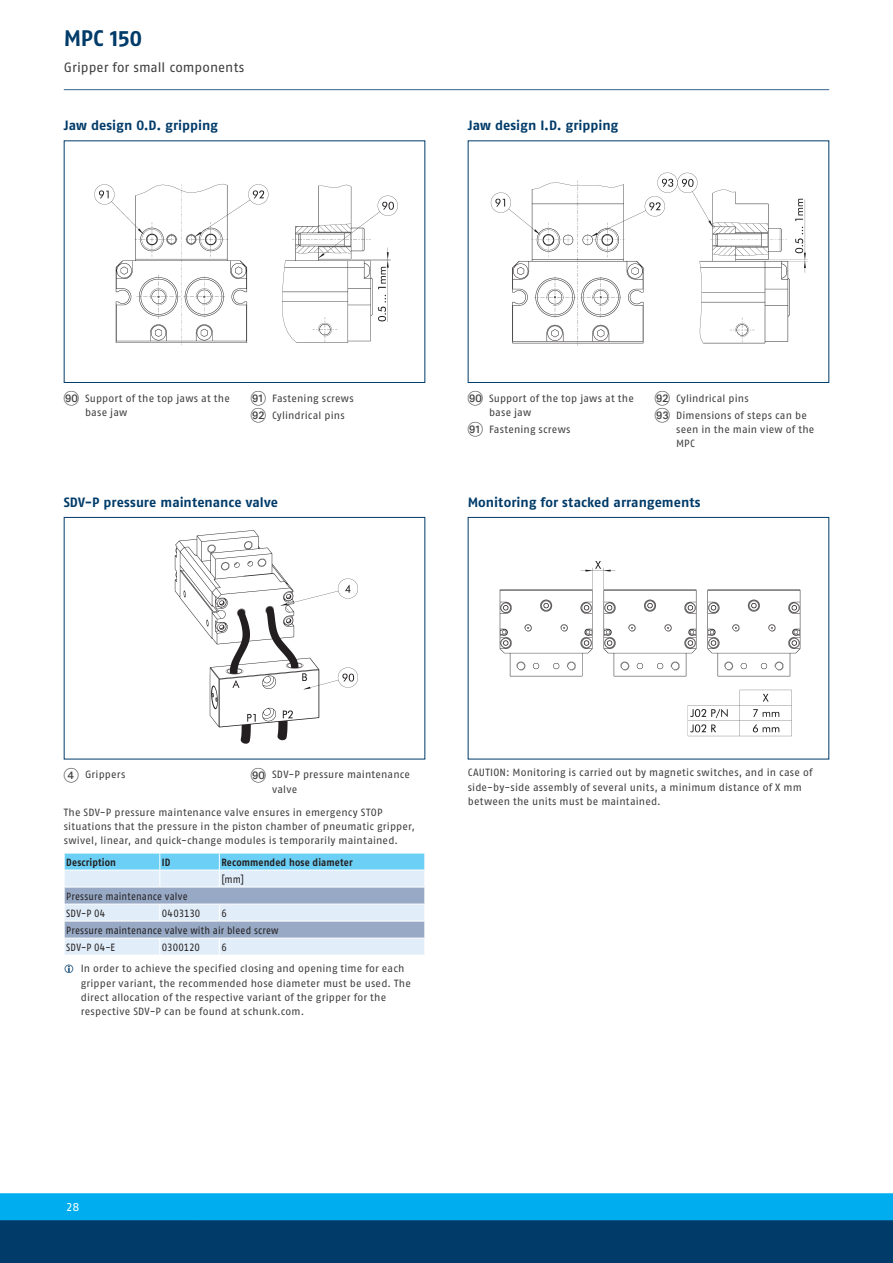
<style>
.page{position:relative;width:893px;height:1263px;background:#fff}
.page>*{position:absolute;margin:0;border:0;box-sizing:border-box;transform-origin:0 0}
.t1{font:700 22.5px "SCHUNK Fago Pro";color:#003b69}
.t2{font:700 13.5px "SCHUNK Fago Pro";color:#003b69}
.t3{font:13.5px "SCHUNK Fago Pro";color:#3e3e3f}
.t4{font:12px "SCHUNK Fago Pro";color:#fff}
.t5{font:10.5px/14.2px "SCHUNK Fago Pro";letter-spacing:.015em;color:#3e3e3f}
.t6{font:10.5px/17px "SCHUNK Fago Pro";letter-spacing:.015em;color:#231f20;scale:.9 1}
.t7{font:700 10.5px "SCHUNK Fago Pro";letter-spacing:.01em;color:#231f20;scale:.9 1}
.t8{font:10.5px "SCHUNK Fago Pro";letter-spacing:-.005em;color:#231f20;scale:.9 1}
.s1{font-family:"Deco Numbers LH Circle";font-size:15px}
</style>
<div class="page">
<div style="left:0;top:1202px;width:893px;height:61px;background:#003b69"></div>
<div style="left:0;top:1193px;width:893px;height:27px;background:#00aeef"></div>
<hr style="left:64px;top:89px;width:765px;height:1px;background:#35628d">
<div style="left:64px;top:140px;width:361px;height:243px;border:1px solid #003b69"></div>
<img style="left:94px;top:183px;width:304px;height:162px">
<div style="left:468px;top:140px;width:361px;height:243px;border:1px solid #003b69"></div>
<img style="left:490px;top:172px;width:317px;height:174px">
<div style="left:64px;top:517px;width:361px;height:242px;border:1px solid #003b69"></div>
<img style="left:174px;top:530px;width:184px;height:214px">
<svg style="left:64px;top:853px;width:361px;height:102px;background:#b8d3e7"></svg>
<hr style="left:64px;top:938px;width:96px;height:1px;background:#fff">
<hr style="left:160px;top:938px;width:59px;height:1px;background:#fff">
<hr style="left:219px;top:938px;width:206px;height:1px;background:#fff">
<div style="left:468px;top:517px;width:361px;height:242px;border:1px solid #003b69"></div>
<img style="left:499px;top:561px;width:302px;height:176px">
<h1 class="t1" style="left:64px;top:24px;width:80px">MPC 150</h1>
<p class="t3" style="left:64px;top:60px;width:182px">Gripper for small components</p>
<p class="t2" style="left:64px;top:117px;width:156px">Jaw design O.D. gripping</p>
<p class="t2" style="left:468px;top:117px;width:152px">Jaw design I.D. gripping</p>
<p class="t5" style="left:85px;top:391px;width:146px;text-indent:-21px"><span class="s1">IT</span> Support of the top jaws at the base jaw</p>
<p class="t5" style="left:251px;top:390px;width:104px;line-height:17px"><span class="s1">IK</span> Fastening screws<br><span class="s1">IL</span> Cylindrical pins</p>
<p class="t2" style="left:64px;top:494px;width:216px">SDV-P pressure maintenance valve</p>
<p class="t5" style="left:489px;top:391px;width:146px;text-indent:-21px"><span class="s1">IT</span> Support of the top jaws at the base jaw</p>
<p class="t5" style="left:468px;top:422px;width:104px"><span class="s1">IK</span> Fastening screws</p>
<p class="t5" style="left:655px;top:390px;width:153px;line-height:17px"><span class="s1">IL</span> Cylindrical pins<br><span class="s1">IM</span> Dimensions of steps can be</p>
<p class="t5" style="left:676px;top:422px;width:140px">seen in the main view of the<br>MPC</p>
<p class="t2" style="left:468px;top:494px;width:234px">Monitoring for stacked arrangements</p>
<p class="t5" style="left:64px;top:768px;width:63px"><span class="s1">4</span> Grippers</p>
<p class="t5" style="left:272px;top:768px;width:139px;text-indent:-21px"><span class="s1">IT</span> SDV-P pressure maintenance valve</p>
<p class="t5" style="left:64px;top:805px;width:353px">The SDV-P pressure maintenance valve ensures in emergency STOP situations that the pressure in the piston chamber of pneumatic gripper, swivel, linear, and quick-change modules is temporarily maintained.</p>
<p class="t7" style="left:66px;top:856px;width:57px">Description</p>
<p class="t7" style="left:162px;top:856px;width:11px">ID</p>
<p class="t7" style="left:221px;top:856px;width:147px">Recommended hose diameter</p>
<p class="t6" style="left:221px;top:870px;width:27px">[mm]</p>
<p class="t6" style="left:66px;top:887px;width:136px">Pressure maintenance valve<br>SDV-P 04</p>
<p class="t6" style="left:66px;top:904px;width:237px;text-indent:155px">6<br>Pressure maintenance valve with air bleed screw<br>SDV-P 04-E</p>
<p class="t8" style="left:162px;top:907px;width:44px">0403130</p>
<p class="t6" style="left:162px;top:939px;width:44px">0300120</p>
<p class="t6" style="left:221px;top:939px;width:8px">6</p>
<p class="t5" style="left:81px;top:961px;width:332px">In order to achieve the specified closing and opening time for each gripper variant, the recommended hose diameter must be used. The direct allocation of the respective variant of the gripper for the respective SDV-P can be found at schunk.com.</p>
<p class="t5" style="left:468px;top:765px;width:346px">CAUTION: Monitoring is carried out by magnetic switches, and in case of side-by-side assembly of several units, a minimum distance of X mm between the units must be maintained.</p>
<p class="t4" style="left:67px;top:1199px;width:14px">28</p>
</div>
